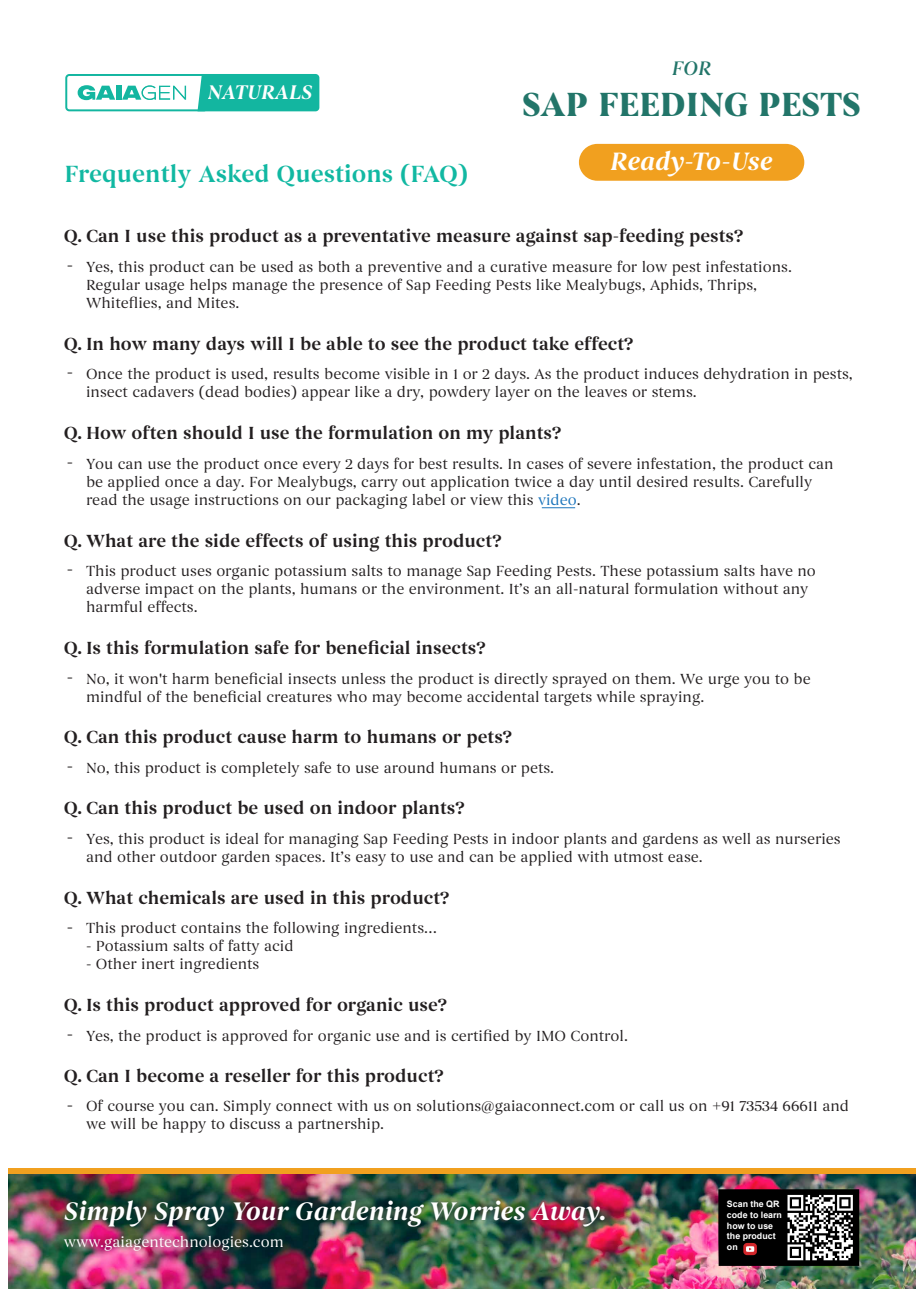
<style>
.page{position:relative;width:924px;height:1296px;background:#fff}
.page>*{position:absolute;margin:0;border:0;box-sizing:border-box;transform-origin:0 0}
.t1{font:700 34.35px "Begum";color:#227569}
.t2{font:italic 600 26.1px "Begum";color:#fff}
.t3{font:italic 600 25.8px "Begum";color:#fff}
.t4{font:600 24px "Begum";color:#11b8a2}
.t5{font:italic 600 20.25px "Begum";color:#fff}
.t6{font:italic 500 20.1px "Begum";color:#227569}
.t7{font:600 18px "Begum";color:#231f20}
.t8{font:15px/18px "Begum";color:#231f20}
.t9{font:15px "Begum";color:#fff}
.t10{font:700 8.85px/10.6px "Arial";color:#fff}
.s1{color:#1c75bc}
</style>
<div class="page">
<img style="left:8px;top:1173px;width:907px;height:115px">
<div style="left:8px;top:1168px;width:907px;height:5px;background:#f1a01f"></div>
<svg style="left:78px;top:85px;width:37px;height:15px"></svg>
<div style="left:116px;top:86px;width:5px;height:14px;background:#13b6a0"></div>
<svg style="left:122px;top:85px;width:64px;height:15px"></svg>
<div style="left:198px;top:74px;width:121px;height:37px;background:#13b6a0"></div>
<div style="left:65px;top:74px;width:143px;height:37px;border:2px solid #13b6a0;border-radius:3px"></div>
<img style="left:55px;top:1237px;width:238px;height:22px">
<div style="left:579px;top:144px;width:225px;height:37px;background:#f1a01f;border-radius:18px"></div>
<svg style="left:718px;top:1189px;width:141px;height:76px;background:#393637"></svg>
<img style="left:55px;top:1188px;width:560px;height:49px">
<hr style="left:542px;top:507px;width:33px;height:1px;background:#1c75bc">
<h3 class="t5" style="left:208px;top:80px;width:106px">NATURALS</h3>
<h3 class="t4" style="left:65px;top:159px;width:405px">Frequently Asked Questions (FAQ)</h3>
<h3 class="t6" style="left:672px;top:56px;width:41px">FOR</h3>
<h1 class="t1" style="left:522px;top:83px;width:340px">SAP FEEDING PESTS</h1>
<h3 class="t3" style="left:610px;top:146px;width:164px">Ready-To-Use</h3>
<p class="t7" style="left:64px;top:225px;width:681px">Q. Can I use this product as a preventative measure against sap-feeding pests?</p>
<p class="t8" style="left:86px;top:258px;width:707px">Yes, this product can be used as both a preventive and a curative measure for low pest infestations.<br>Regular usage helps manage the presence of Sap Feeding Pests like Mealybugs, Aphids, Thrips,<br>Whiteflies, and Mites.</p>
<p class="t7" style="left:67px;top:254px;width:8px">-</p>
<p class="t7" style="left:64px;top:332px;width:571px">Q. In how many days will I be able to see the product take effect?</p>
<p class="t8" style="left:86px;top:365px;width:768px">Once the product is used, results become visible in 1 or 2 days. As the product induces dehydration in pests, insect cadavers (dead bodies) appear like a dry, powdery layer on the leaves or stems.</p>
<p class="t7" style="left:67px;top:361px;width:8px">-</p>
<p class="t7" style="left:64px;top:422px;width:499px">Q. How often should I use the formulation on my plants?</p>
<p class="t8" style="left:86px;top:455px;width:749px">You can use the product once every 2 days for best results. In cases of severe infestation, the product can be applied once a day. For Mealybugs, carry out application twice a day until desired results. Carefully read the usage instructions on our packaging label or view this <span class="s1">video</span>.</p>
<p class="t7" style="left:67px;top:451px;width:8px">-</p>
<p class="t7" style="left:64px;top:529px;width:439px">Q. What are the side effects of using this product?</p>
<p class="t8" style="left:86px;top:562px;width:731px">This product uses organic potassium salts to manage Sap Feeding Pests. These potassium salts have no adverse impact on the plants, humans or the environment. It’s an all-natural formulation without any harmful effects.</p>
<p class="t7" style="left:67px;top:558px;width:8px">-</p>
<p class="t7" style="left:64px;top:637px;width:423px">Q. Is this formulation safe for beneficial insects?</p>
<p class="t8" style="left:86px;top:669px;width:726px">No, it won't harm beneficial insects unless the product is directly sprayed on them. We urge you to be mindful of the beneficial creatures who may become accidental targets while spraying.</p>
<p class="t7" style="left:67px;top:665px;width:8px">-</p>
<p class="t7" style="left:64px;top:726px;width:450px">Q. Can this product cause harm to humans or pets?</p>
<p class="t8" style="left:86px;top:759px;width:469px">No, this product is completely safe to use around humans or pets.</p>
<p class="t7" style="left:67px;top:755px;width:8px">-</p>
<p class="t7" style="left:64px;top:797px;width:402px">Q. Can this product be used on indoor plants?</p>
<p class="t8" style="left:86px;top:830px;width:756px">Yes, this product is ideal for managing Sap Feeding Pests in indoor plants and gardens as well as nurseries and other outdoor garden spaces. It’s easy to use and can be applied with utmost ease.</p>
<p class="t7" style="left:67px;top:826px;width:8px">-</p>
<p class="t7" style="left:64px;top:887px;width:387px">Q. What chemicals are used in this product?</p>
<p class="t8" style="left:86px;top:919px;width:352px">This product contains the following ingredients…</p>
<p class="t8" style="left:86px;top:937px;width:209px">- Potassium salts of fatty acid</p>
<p class="t8" style="left:86px;top:955px;width:175px">- Other inert ingredients</p>
<p class="t7" style="left:67px;top:915px;width:8px">-</p>
<p class="t7" style="left:64px;top:994px;width:385px">Q. Is this product approved for organic use?</p>
<p class="t8" style="left:86px;top:1026px;width:543px">Yes, the product is approved for organic use and is certified by IMO Control.</p>
<p class="t7" style="left:67px;top:1022px;width:8px">-</p>
<p class="t7" style="left:64px;top:1064px;width:381px">Q. Can I become a reseller for this product?</p>
<p class="t8" style="left:86px;top:1097px;width:764px">Of course you can. Simply connect with us on solutions@gaiaconnect.com or call us on +91 73534 66611 and we will be happy to discuss a partnership.</p>
<p class="t7" style="left:67px;top:1093px;width:8px">-</p>
<h2 class="t2" style="left:64px;top:1194px;width:544px">Simply Spray Your Gardening Worries Away.</h2>
<p class="t9" style="left:64px;top:1232px;width:221px">www.gaiagentechnologies.com</p>
<p class="t10" style="left:727px;top:1199px;width:57px">Scan the QR code to learn how to use the product on</p>
</div>
